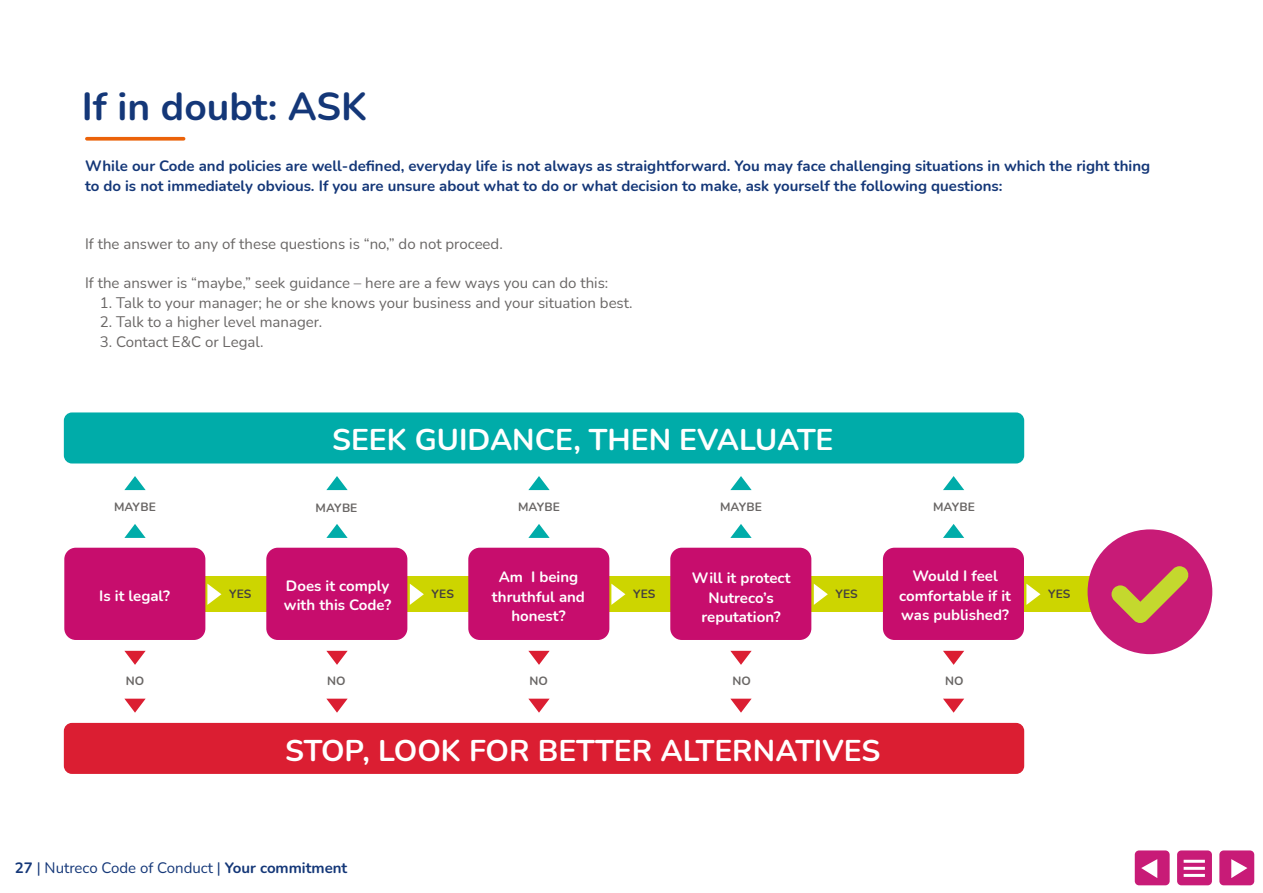
<style>
.page{position:relative;width:1263px;height:893px;background:#fff}
.page>*{position:absolute;margin:0;border:0;box-sizing:border-box;transform-origin:0 0}
.t1{font:700 39px "Nunito";color:#143778}
.t2{font:700 30px "Nunito";color:#fff}
.t3{font:700 15px/19.5px "Nunito";color:#143778}
.t4{font:15px "Nunito";color:#696665}
.t5{font:700 15px/19.5px "Nunito";color:#fff;text-align:center}
.t6{font:15px "Nunito";color:#143778}
.t7{font:700 12px "Nunito";color:#696665}
.t8{font:700 12px "Nunito";letter-spacing:.015em;color:#44403f}
.s1{font-weight:700}
</style>
<div class="page">
<div style="left:64px;top:723px;width:960px;height:51px;background:#db1e32;border-radius:8px"></div>
<div style="left:112px;top:576px;width:992px;height:36px;background:#cdd500"></div>
<div style="left:64px;top:548px;width:141px;height:92px;background:#c70d6d;border-radius:11px"></div>
<div style="left:266px;top:548px;width:141px;height:92px;background:#c70d6d;border-radius:11px"></div>
<div style="left:468px;top:548px;width:141px;height:92px;background:#c70d6d;border-radius:11px"></div>
<div style="left:670px;top:548px;width:141px;height:92px;background:#c70d6d;border-radius:11px"></div>
<div style="left:883px;top:548px;width:141px;height:92px;background:#c70d6d;border-radius:11px"></div>
<svg style="left:207px;top:584px;width:14px;height:21px"></svg>
<svg style="left:410px;top:584px;width:14px;height:21px"></svg>
<svg style="left:124px;top:651px;width:22px;height:14px"></svg>
<svg style="left:124px;top:699px;width:22px;height:14px"></svg>
<svg style="left:326px;top:651px;width:22px;height:14px"></svg>
<svg style="left:326px;top:699px;width:22px;height:14px"></svg>
<svg style="left:528px;top:651px;width:22px;height:14px"></svg>
<svg style="left:528px;top:699px;width:22px;height:14px"></svg>
<svg style="left:730px;top:651px;width:22px;height:14px"></svg>
<svg style="left:730px;top:699px;width:22px;height:14px"></svg>
<svg style="left:943px;top:651px;width:21px;height:14px"></svg>
<svg style="left:943px;top:699px;width:21px;height:14px"></svg>
<div style="left:64px;top:412px;width:960px;height:51px;background:#00aca9;border-radius:8px"></div>
<svg style="left:124px;top:524px;width:22px;height:14px"></svg>
<svg style="left:124px;top:476px;width:22px;height:14px"></svg>
<svg style="left:326px;top:524px;width:22px;height:14px"></svg>
<svg style="left:326px;top:476px;width:22px;height:14px"></svg>
<svg style="left:528px;top:524px;width:22px;height:14px"></svg>
<svg style="left:528px;top:476px;width:22px;height:14px"></svg>
<svg style="left:730px;top:524px;width:22px;height:14px"></svg>
<svg style="left:730px;top:476px;width:22px;height:14px"></svg>
<svg style="left:943px;top:524px;width:21px;height:14px"></svg>
<svg style="left:943px;top:476px;width:21px;height:14px"></svg>
<svg style="left:1087px;top:529px;width:125px;height:125px"></svg>
<svg style="left:611px;top:584px;width:14px;height:21px"></svg>
<svg style="left:814px;top:584px;width:14px;height:21px"></svg>
<svg style="left:1026px;top:584px;width:14px;height:21px"></svg>
<svg style="left:87px;top:137px;width:97px;height:4px"></svg>
<svg style="left:1190px;top:850px;width:22px;height:36px"></svg>
<div style="left:1134px;top:850px;width:56px;height:43px;background:#000;opacity:.75"></div>
<svg style="left:1134px;top:850px;width:37px;height:39px"></svg>
<svg style="left:1219px;top:850px;width:36px;height:36px"></svg>
<h1 class="t1" style="left:82px;top:79px;width:287px">If in doubt: ASK</h1>
<p class="t3" style="left:85px;top:155px;width:1067px">While our Code and policies are well-defined, everyday life is not always as straightforward. You may face challenging situations in which the right thing to do is not immediately obvious. If you are unsure about what to do or what decision to make, ask yourself the following questions:</p>
<p class="t4" style="left:85px;top:233px;width:419px">If the answer to any of these questions is “no,” do not proceed.</p>
<p class="t4" style="left:85px;top:272px;width:525px">If the answer is “maybe,” seek guidance – here are a few ways you can do this:</p>
<p class="t4" style="left:100px;top:292px;width:534px">1. Talk to your manager; he or she knows your business and your situation best.</p>
<p class="t4" style="left:100px;top:311px;width:224px">2. Talk to a higher level manager.</p>
<p class="t4" style="left:100px;top:331px;width:165px">3. Contact E&amp;C or Legal.</p>
<h2 class="t2" style="left:332px;top:419px;width:503px">SEEK GUIDANCE, THEN EVALUATE</h2>
<p class="t7" style="left:114px;top:498px;width:43px">MAYBE</p>
<p class="t7" style="left:316px;top:499px;width:43px">MAYBE</p>
<p class="t7" style="left:518px;top:498px;width:43px">MAYBE</p>
<p class="t7" style="left:720px;top:498px;width:43px">MAYBE</p>
<p class="t7" style="left:933px;top:498px;width:43px">MAYBE</p>
<p class="t5" style="left:99px;top:585px;width:72px">Is it legal?</p>
<p class="t5" style="left:284px;top:575px;width:109px;text-align:left">Does it comply with this Code?</p>
<p class="t5" style="left:492px;top:567px;width:94px">Am I being thruthful and honest?</p>
<p class="t5" style="left:692px;top:568px;width:100px">Will it protect<br>Nutreco’s reputation?</p>
<p class="t5" style="left:899px;top:566px;width:113px">Would I feel comfortable if it was published?</p>
<p class="t8" style="left:229px;top:586px;width:24px">YES</p>
<p class="t8" style="left:431px;top:586px;width:24px">YES</p>
<p class="t8" style="left:633px;top:586px;width:24px">YES</p>
<p class="t8" style="left:835px;top:586px;width:24px">YES</p>
<p class="t8" style="left:1048px;top:586px;width:24px">YES</p>
<p class="t7" style="left:126px;top:673px;width:20px">NO</p>
<p class="t7" style="left:327px;top:673px;width:20px">NO</p>
<p class="t7" style="left:529px;top:673px;width:20px">NO</p>
<p class="t7" style="left:732px;top:673px;width:20px">NO</p>
<p class="t7" style="left:945px;top:673px;width:20px">NO</p>
<h2 class="t2" style="left:285px;top:729px;width:597px">STOP, LOOK FOR BETTER ALTERNATIVES</h2>
<p class="t6" style="left:15px;top:857px;width:334px"><span class="s1">27</span> | Nutreco Code of Conduct | <span class="s1">Your commitment</span></p>
</div>
